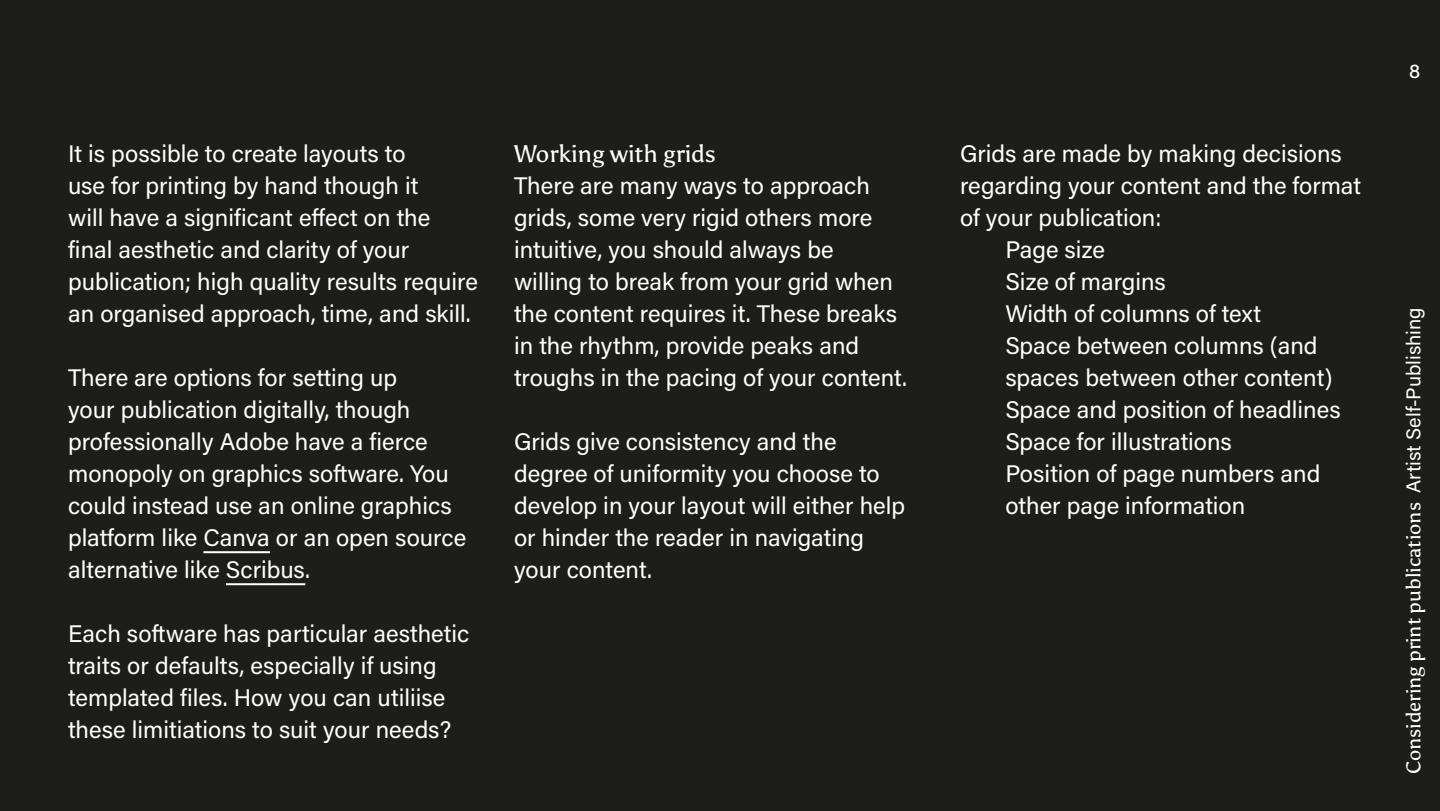
<style>
.page{position:relative;width:1440px;height:811px;background:#1d1d1b}
.page>*{position:absolute;margin:0;border:0;box-sizing:border-box;transform-origin:0 0}
.t1{font:24px/32px "Acumin Variable Concept";letter-spacing:.02em;color:#fff}
.t2{font:24px "Asul";color:#fff}
.t3{font:20px "Asul";color:#fff}
.t4{font:20px "Acumin Variable Concept";color:#fff}
.s1{font-family:"Acumin Variable Concept"}
</style>
<div class="page">
<hr style="left:203px;top:551px;width:67px;height:2px;background:#fff">
<hr style="left:226px;top:583px;width:79px;height:2px;background:#fff">
<p class="t1" style="left:68px;top:137px;width:411px">It is possible to create layouts to<br>use for printing by hand though it<br>will have a significant effect on the final aesthetic and clarity of your publication; high quality results require an organised approach, time, and skill.</p>
<p class="t1" style="left:68px;top:361px;width:399px">There are options for setting up<br>your publication digitally, though professionally Adobe have a fierce monopoly on graphics software. You could instead use an online graphics platform like Canva or an open source alternative like Scribus.</p>
<p class="t1" style="left:68px;top:617px;width:402px">Each software has particular aesthetic traits or defaults, especially if using templated files. How you can utiliise these limitiations to suit your needs?</p>
<p class="t2" style="left:514px;top:139px;width:203px">Working with grids</p>
<p class="t1" style="left:514px;top:169px;width:394px">There are many ways to approach grids, some very rigid others more intuitive, you should always be willing to break from your grid when the content requires it. These breaks in the rhythm, provide peaks and troughs in the pacing of your content.</p>
<p class="t1" style="left:514px;top:425px;width:392px">Grids give consistency and the degree of uniformity you choose to develop in your layout will either help or hinder the reader in navigating your content.</p>
<p class="t1" style="left:960px;top:137px;width:383px">Grids are made by making decisions</p>
<p class="t1" style="left:960px;top:169px;width:402px">regarding your content and the format</p>
<p class="t1" style="left:960px;top:201px;width:202px">of your publication:</p>
<p class="t1" style="left:1005px;top:233px;width:101px">Page size</p>
<p class="t1" style="left:1005px;top:265px;width:161px">Size of margins</p>
<p class="t1" style="left:1005px;top:297px;width:257px">Width of columns of text</p>
<p class="t1" style="left:1005px;top:329px;width:313px">Space between columns (and</p>
<p class="t1" style="left:1005px;top:361px;width:328px">spaces between other content)</p>
<p class="t1" style="left:1005px;top:393px;width:336px">Space and position of headlines</p>
<p class="t1" style="left:1005px;top:425px;width:227px">Space for illustrations</p>
<p class="t1" style="left:1005px;top:457px;width:316px">Position of page numbers and</p>
<p class="t1" style="left:1005px;top:489px;width:241px">other page information</p>
<p class="t4" style="left:1409px;top:58px;width:12px">8</p>
<p class="t3" style="left:1401px;top:774px;width:468px;rotate:-90deg">Considering print publications <span class="s1">Artist Self-Publishing</span></p>
</div>
